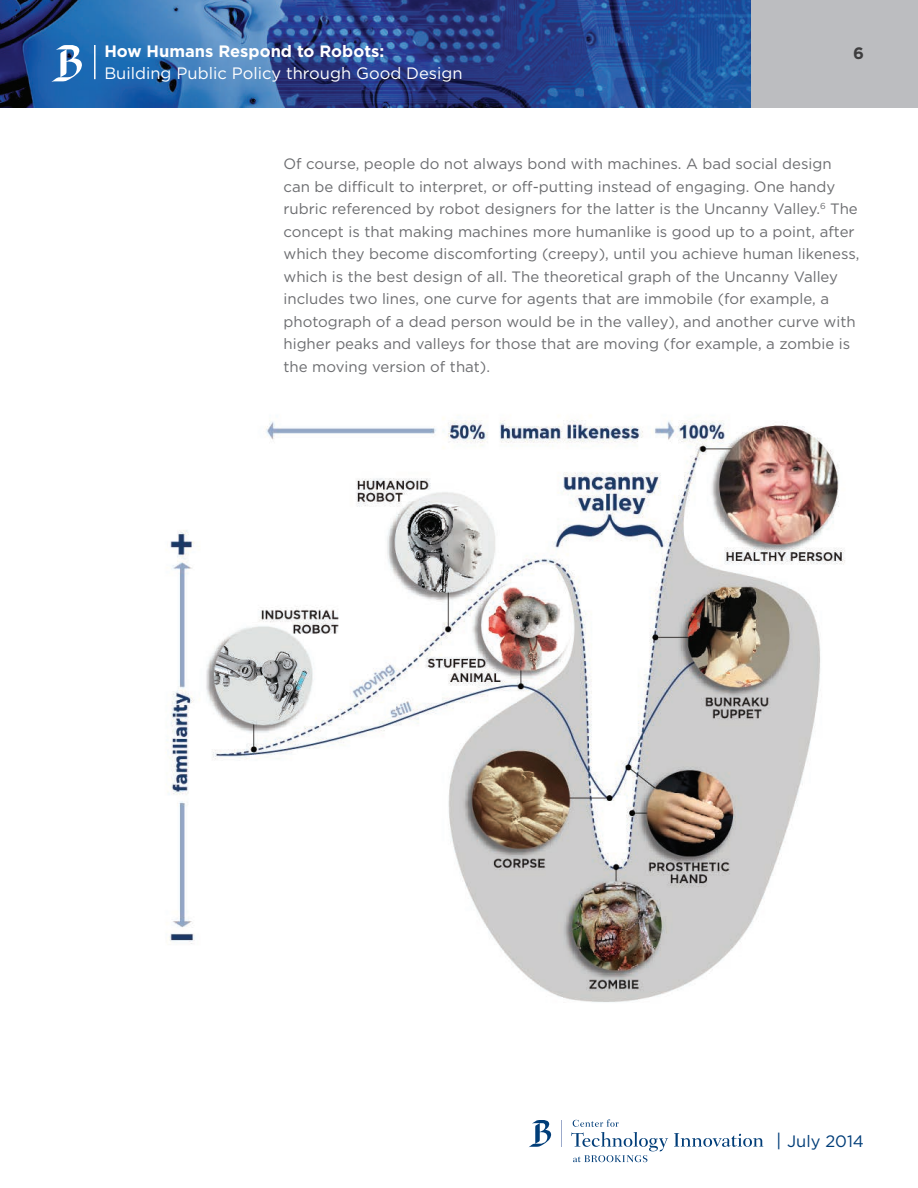
<style>
.page{position:relative;width:918px;height:1188px;background:#fff}
.page>*{position:absolute;margin:0;border:0;box-sizing:border-box;transform-origin:0 0}
.t1{font:16.5px "Gotham";color:#fff}
.t2{font:700 16.5px "Gotham";color:#fff}
.t3{font:16.5px "Gotham";color:#003d78}
.t4{font:700 16.5px "Gotham";color:#3e3e3f}
.t5{font:15px/22.5px "Gotham";color:#6c6d70}
.s1{font-size:18px}
</style>
<div class="page">
<img style="left:0;top:0;width:752px;height:108px">
<div style="left:752px;top:0;width:166px;height:108px;background:#bcbdc0"></div>
<hr style="left:94px;top:45px;width:2px;height:34px;background:#fff">
<svg style="left:51px;top:45px;width:31px;height:37px"></svg>
<svg style="left:674px;top:1133px;width:89px;height:14px"></svg>
<svg style="left:571px;top:1119px;width:97px;height:43px"></svg>
<svg style="left:561px;top:1120px;width:1px;height:27px"></svg>
<svg style="left:529px;top:1120px;width:22px;height:27px"></svg>
<img style="left:167px;top:418px;width:678px;height:584px">
<p class="t2" style="left:104px;top:41px;width:281px">How Humans Respond to Robots:</p>
<p class="t1" style="left:104px;top:64px;width:360px">Building Public Policy through Good Design</p>
<p class="t4" style="left:853px;top:43px;width:12px">6</p>
<p class="t5" style="left:284px;top:152px;width:577px">Of course, people do not always bond with machines. A bad social design can be difficult to interpret, or off-putting instead of engaging. One handy rubric referenced by robot designers for the latter is the Uncanny Valley.<sup>6</sup> The concept is that making machines more humanlike is good up to a point, after which they become discomforting (creepy), until you achieve human likeness, which is the best design of all. The theoretical graph of the Uncanny Valley includes two lines, one curve for agents that are immobile (for example, a photograph of a dead person would be in the valley), and another curve with higher peaks and valleys for those that are moving (for example, a zombie is the moving version of that).</p>
<p class="t3" style="left:776px;top:1132px;width:89px"><span class="s1">|</span> July 2014</p>
</div>
